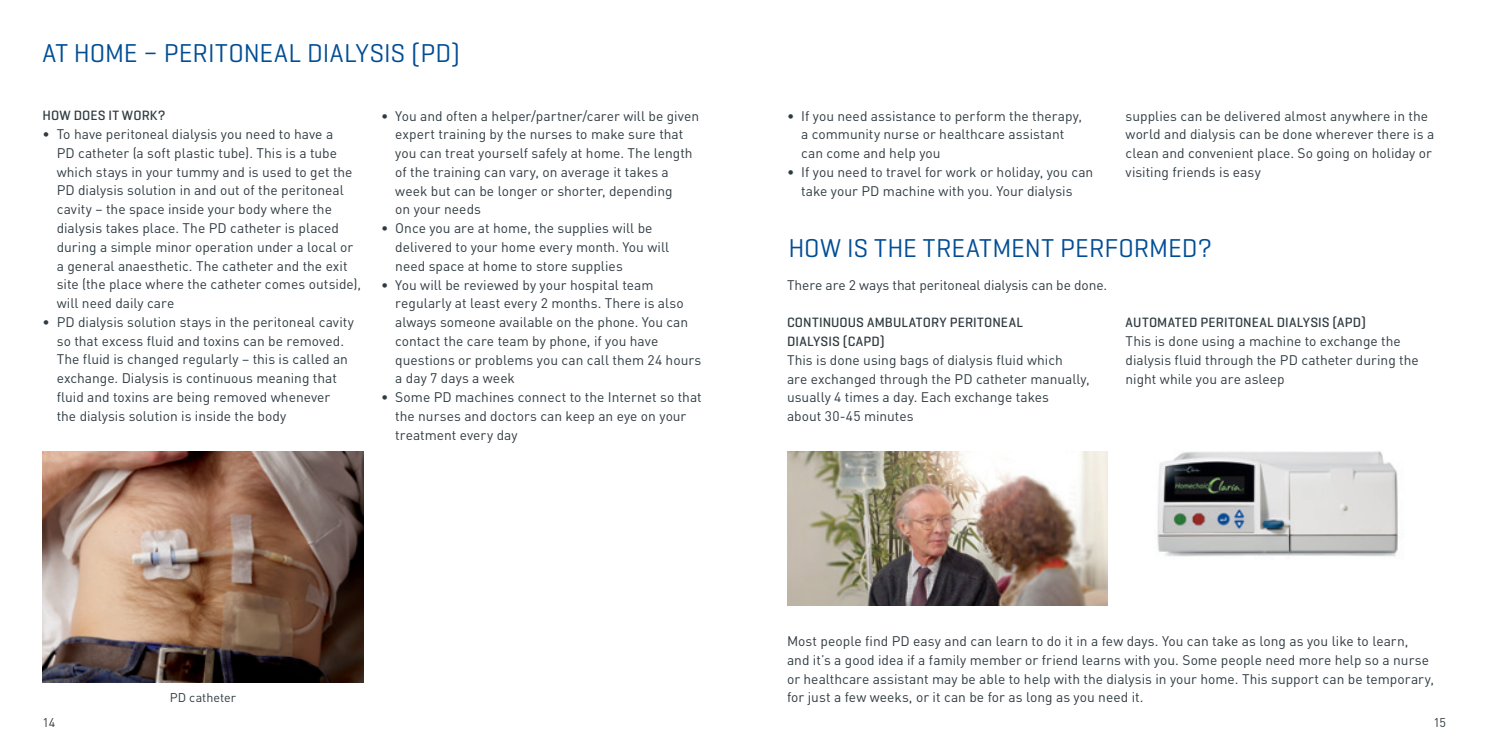
<style>
.page{position:relative;width:1489px;height:745px;background:#fff}
.page>*{position:absolute;margin:0;border:0;box-sizing:border-box;transform-origin:0 0}
.t1{font:26.25px "Geogrotesque";color:#014d95}
.t2{font:13.75px/18.8px "DINOT";color:#2f3b41}
.t3{font:500 13.75px/18.8px "Geogrotesque";letter-spacing:.01em;color:#2f3b41}
.t4{font:12.5px "DINOT";color:#2f3b41}
</style>
<div class="page">
<img style="left:1157px;top:451px;width:241px;height:106px">
<img style="left:787px;top:451px;width:320px;height:154px">
<img style="left:43px;top:451px;width:320px;height:230px">
<h1 class="t1" style="left:43px;top:37px;width:419px">AT HOME – PERITONEAL DIALYSIS (PD)</h1>
<p class="t3" style="left:43px;top:106px;width:124px">HOW DOES IT WORK?</p>
<p class="t2" style="left:57px;top:124px;width:306px;text-indent:-14px">• To have peritoneal dialysis you need to have a<br>PD catheter (a soft plastic tube). This is a tube which stays in your tummy and is used to get the PD dialysis solution in and out of the peritoneal cavity – the space inside your body where the dialysis takes place. The PD catheter is placed during a simple minor operation under a local or a general anaesthetic. The catheter and the exit site (the place where the catheter comes outside), will need daily care</p>
<p class="t2" style="left:57px;top:312px;width:299px;text-indent:-14px">• PD dialysis solution stays in the peritoneal cavity so that excess fluid and toxins can be removed.<br>The fluid is changed regularly – this is called an exchange. Dialysis is continuous meaning that fluid and toxins are being removed whenever<br>the dialysis solution is inside the body</p>
<p class="t2" style="left:395px;top:106px;width:305px;text-indent:-14px">• You and often a helper/partner/carer will be given expert training by the nurses to make sure that you can treat yourself safely at home. The length of the training can vary, on average it takes a week but can be longer or shorter, depending<br>on your needs</p>
<p class="t2" style="left:395px;top:218px;width:275px;text-indent:-14px">• Once you are at home, the supplies will be delivered to your home every month. You will need space at home to store supplies</p>
<p class="t2" style="left:395px;top:275px;width:307px;text-indent:-14px">• You will be reviewed by your hospital team regularly at least every 2 months. There is also always someone available on the phone. You can contact the care team by phone, if you have questions or problems you can call them 24 hours a day 7 days a week</p>
<p class="t2" style="left:395px;top:387px;width:308px;text-indent:-14px">• Some PD machines connect to the Internet so that the nurses and doctors can keep an eye on your treatment every day</p>
<p class="t4" style="left:170px;top:689px;width:68px">PD catheter</p>
<p class="t2" style="left:801px;top:106px;width:282px;text-indent:-14px">• If you need assistance to perform the therapy, a community nurse or healthcare assistant can come and help you</p>
<p class="t2" style="left:787px;top:162px;width:308px;text-align:center">• If you need to travel for work or holiday, you can take your PD machine with you. Your dialysis</p>
<p class="t2" style="left:1125px;top:106px;width:310px">supplies can be delivered almost anywhere in the world and dialysis can be done wherever there is a clean and convenient place. So going on holiday or visiting friends is easy</p>
<h1 class="t1" style="left:788px;top:232px;width:425px">HOW IS THE TREATMENT PERFORMED?</h1>
<p class="t2" style="left:787px;top:275px;width:319px">There are 2 ways that peritoneal dialysis can be done.</p>
<p class="t3" style="left:787px;top:313px;width:237px">CONTINUOUS AMBULATORY PERITONEAL<br>DIALYSIS (CAPD)</p>
<p class="t2" style="left:787px;top:350px;width:304px">This is done using bags of dialysis fluid which<br>are exchanged through the PD catheter manually, usually 4 times a day. Each exchange takes<br>about 30-45 minutes</p>
<p class="t3" style="left:1125px;top:312px;width:242px">AUTOMATED PERITONEAL DIALYSIS (APD)</p>
<p class="t2" style="left:1125px;top:331px;width:295px">This is done using a machine to exchange the dialysis fluid through the PD catheter during the night while you are asleep</p>
<p class="t2" style="left:787px;top:631px;width:648px">Most people find PD easy and can learn to do it in a few days. You can take as long as you like to learn, and it’s a good idea if a family member or friend learns with you. Some people need more help so a nurse or healthcare assistant may be able to help with the dialysis in your home. This support can be temporary, for just a few weeks, or it can be for as long as you need it.</p>
<p class="t4" style="left:43px;top:714px;width:14px">14</p>
<p class="t4" style="left:1433px;top:714px;width:14px">15</p>
</div>
